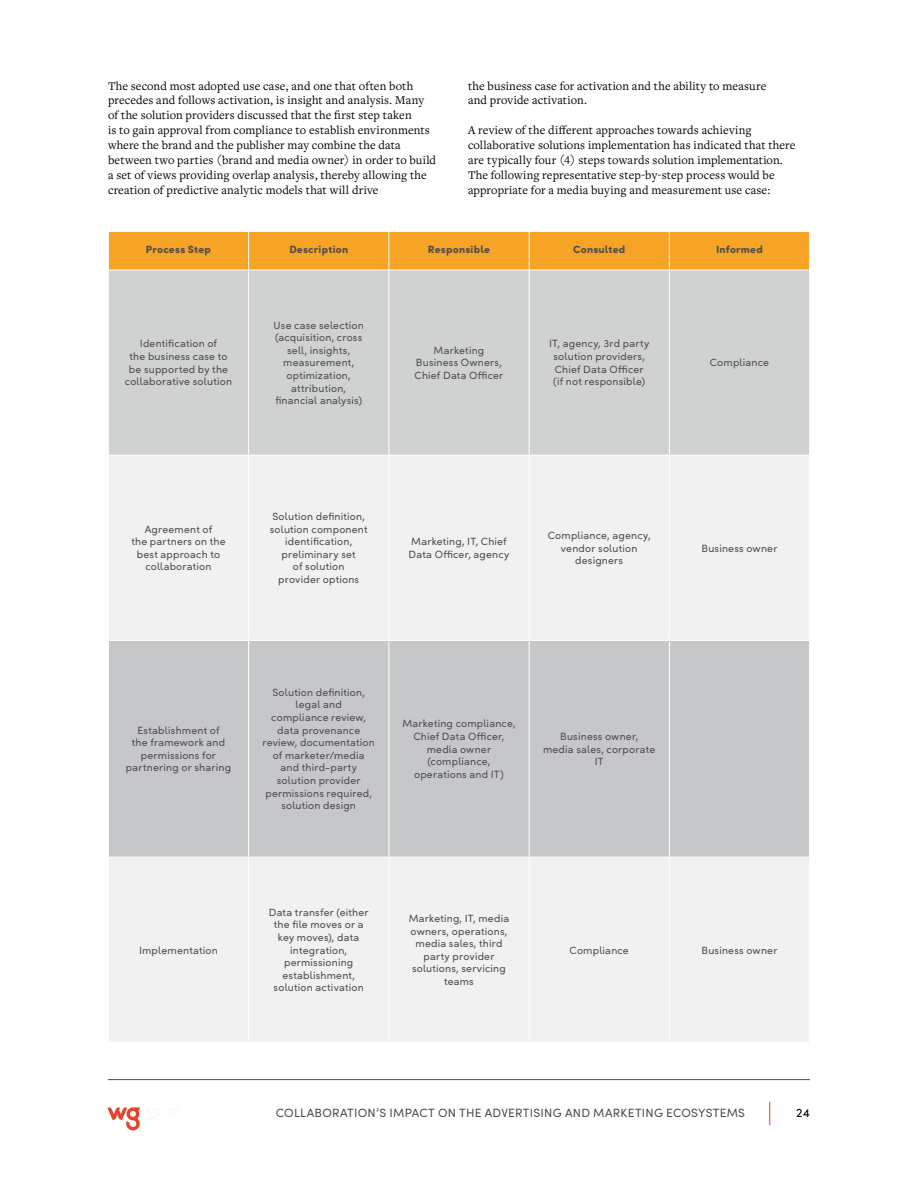
<style>
.page{position:relative;width:918px;height:1188px;background:#fff}
.page>*{position:absolute;margin:0;border:0;box-sizing:border-box;transform-origin:0 0}
.t1{font:12.3px/14.9px "Freight Text Pro";letter-spacing:.01em;color:#000}
.t2{font:12.3px "Sofia Pro";color:#000}
.t3{font:12px "Sofia Pro";letter-spacing:.025em;color:#4d4d4f}
.t4{font:10.5px/12.6px "Sofia Pro";letter-spacing:.02em;color:#4d4d4f;text-align:center}
.t5{font:900 10.5px "Sofia Pro";letter-spacing:.02em;color:#4d4d4f}
</style>
<div class="page">
<svg style="left:107px;top:1107px;width:72px;height:24px"></svg>
<svg style="left:769px;top:1102px;width:1px;height:23px"></svg>
<hr style="left:108px;top:1079px;width:702px;height:1px;background:#4d4d4f">
<div style="left:109px;top:232px;width:700px;height:38px;background:#f7a325"></div>
<div style="left:109px;top:271px;width:700px;height:184px;background:#cfd2d1"></div>
<div style="left:109px;top:456px;width:700px;height:586px;background:#f1f1f1"></div>
<div style="left:109px;top:641px;width:700px;height:216px;background:#c5c7c9"></div>
<hr style="left:248px;top:232px;width:1px;height:38px;background:#fff">
<hr style="left:388px;top:232px;width:1px;height:38px;background:#fff">
<hr style="left:529px;top:232px;width:1px;height:38px;background:#fff">
<hr style="left:669px;top:232px;width:1px;height:38px;background:#fff">
<hr style="left:248px;top:270px;width:1px;height:185px;background:#fff">
<hr style="left:388px;top:270px;width:1px;height:185px;background:#fff">
<hr style="left:529px;top:270px;width:1px;height:185px;background:#fff">
<hr style="left:669px;top:270px;width:1px;height:185px;background:#fff">
<hr style="left:248px;top:456px;width:1px;height:184px;background:#fff">
<hr style="left:388px;top:456px;width:1px;height:184px;background:#fff">
<hr style="left:529px;top:456px;width:1px;height:184px;background:#fff">
<hr style="left:669px;top:456px;width:1px;height:184px;background:#fff">
<hr style="left:108px;top:640px;width:141px;height:1px;background:#fff">
<hr style="left:249px;top:640px;width:140px;height:1px;background:#fff">
<hr style="left:248px;top:641px;width:1px;height:216px;background:#fff">
<hr style="left:389px;top:640px;width:140px;height:1px;background:#fff">
<hr style="left:388px;top:641px;width:1px;height:216px;background:#fff">
<hr style="left:529px;top:640px;width:140px;height:1px;background:#fff">
<hr style="left:529px;top:641px;width:1px;height:216px;background:#fff">
<hr style="left:669px;top:640px;width:141px;height:1px;background:#fff">
<hr style="left:669px;top:641px;width:1px;height:216px;background:#fff">
<hr style="left:108px;top:857px;width:141px;height:1px;background:#fff">
<hr style="left:249px;top:857px;width:140px;height:1px;background:#fff">
<hr style="left:248px;top:858px;width:1px;height:184px;background:#fff">
<hr style="left:389px;top:857px;width:140px;height:1px;background:#fff">
<hr style="left:388px;top:858px;width:1px;height:184px;background:#fff">
<hr style="left:529px;top:857px;width:140px;height:1px;background:#fff">
<hr style="left:529px;top:858px;width:1px;height:184px;background:#fff">
<hr style="left:669px;top:857px;width:141px;height:1px;background:#fff">
<hr style="left:669px;top:858px;width:1px;height:184px;background:#fff">
<p class="t1" style="left:108px;top:78px;width:330px">The second most adopted use case, and one that often both precedes and follows activation, is insight and analysis. Many of the solution providers discussed that the first step taken<br>is to gain approval from compliance to establish environments where the brand and the publisher may combine the data between two parties (brand and media owner) in order to build a set of views providing overlap analysis, thereby allowing the creation of predictive analytic models that will drive</p>
<p class="t1" style="left:468px;top:78px;width:300px">the business case for activation and the ability to measure and provide activation.</p>
<p class="t1" style="left:468px;top:122px;width:329px">A review of the different approaches towards achieving collaborative solutions implementation has indicated that there are typically four (4) steps towards solution implementation.<br>The following representative step-by-step process would be appropriate for a media buying and measurement use case:</p>
<p class="t5" style="left:146px;top:241px;width:67px">Process Step</p>
<p class="t5" style="left:289px;top:241px;width:60px">Description</p>
<p class="t5" style="left:428px;top:241px;width:64px">Responsible</p>
<p class="t5" style="left:573px;top:241px;width:54px">Consulted</p>
<p class="t5" style="left:716px;top:241px;width:48px">Informed</p>
<p class="t4" style="left:125px;top:337px;width:109px">Identification of<br>the business case to be supported by the collaborative solution</p>
<p class="t4" style="left:274px;top:318px;width:92px">Use case selection (acquisition, cross sell, insights, measurement, optimization, attribution, financial analysis)</p>
<p class="t4" style="left:415px;top:343px;width:90px">Marketing<br>Business Owners,<br>Chief Data Officer</p>
<p class="t4" style="left:549px;top:337px;width:102px">IT, agency, 3rd party solution providers,<br>Chief Data Officer (if not responsible)</p>
<p class="t4" style="left:710px;top:356px;width:61px">Compliance</p>
<p class="t4" style="left:131px;top:522px;width:96px">Agreement of<br>the partners on the best approach to collaboration</p>
<p class="t4" style="left:270px;top:510px;width:99px">Solution definition, solution component identification, preliminary set<br>of solution<br>provider options</p>
<p class="t4" style="left:409px;top:535px;width:102px;text-align:left">Marketing, IT, Chief<br>Data Officer, agency</p>
<p class="t4" style="left:548px;top:528px;width:104px">Compliance, agency, vendor solution designers</p>
<p class="t4" style="left:702px;top:541px;width:77px">Business owner</p>
<p class="t4" style="left:126px;top:723px;width:107px">Establishment of<br>the framework and permissions for partnering or sharing</p>
<p class="t4" style="left:263px;top:685px;width:114px">Solution definition, legal and<br>compliance review, data provenance review, documentation of marketer/media and third-party solution provider permissions required, solution design</p>
<p class="t4" style="left:402px;top:717px;width:115px">Marketing compliance,<br>Chief Data Officer, media owner (compliance, operations and IT)</p>
<p class="t4" style="left:543px;top:729px;width:114px">Business owner,<br>media sales, corporate<br>IT</p>
<p class="t4" style="left:139px;top:943px;width:80px">Implementation</p>
<p class="t4" style="left:269px;top:905px;width:101px">Data transfer (either the file moves or a key moves), data integration, permissioning establishment, solution activation</p>
<p class="t4" style="left:409px;top:911px;width:102px">Marketing, IT, media owners, operations, media sales, third party provider solutions, servicing teams</p>
<p class="t4" style="left:570px;top:943px;width:61px">Compliance</p>
<p class="t4" style="left:702px;top:943px;width:77px">Business owner</p>
<p class="t3" style="left:276px;top:1104px;width:471px">COLLABORATION’S IMPACT ON THE ADVERTISING AND MARKETING ECOSYSTEMS</p>
<p class="t2" style="left:796px;top:1103px;width:16px">24</p>
</div>
